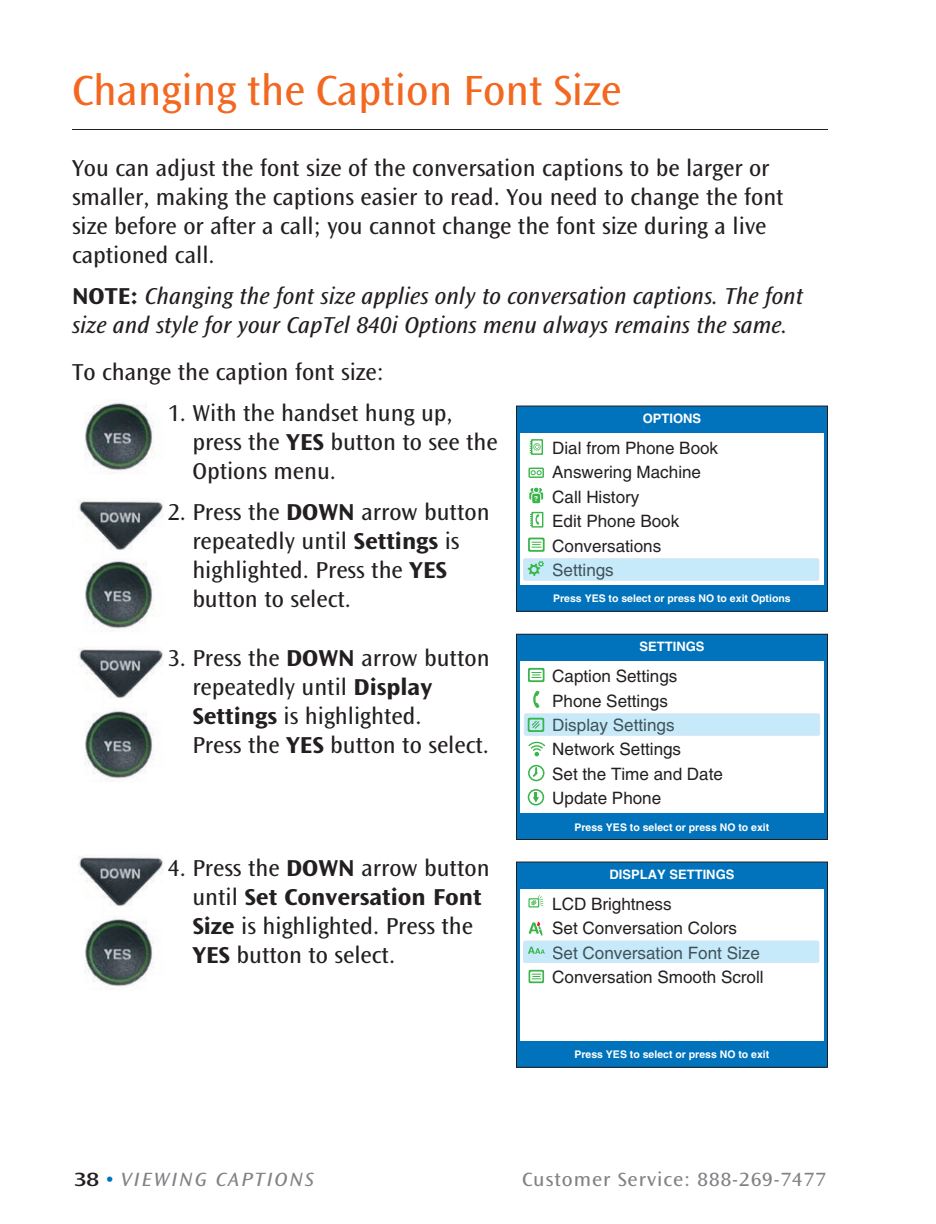
<style>
.page{position:relative;width:936px;height:1224px;background:#fff}
.page>*{position:absolute;margin:0;border:0;box-sizing:border-box;transform-origin:0 0}
.t1{font:44px "Ocean Sans MM 403 475";color:#f36821}
.t2{font:24px/29px "Ocean Sans MM 403 475";color:#231f20}
.t3{font:24px/29px "Ocean Sans MM It 403 475";color:#231f20}
.t4{font:24px "Ocean Sans MM 648 572";letter-spacing:.06em;color:#231f20}
.t5{font:20px "Ocean Sans MM 403 572";letter-spacing:.05em;color:#808285}
.t6{font:20px "Ocean Sans MM It 403 572";letter-spacing:.1em;color:#808285}
.t7{font:17px/24.4px "Helvetica";color:#231f20}
.t8{font:700 13px "Helvetica";color:#fff}
.t9{font:700 10.4px "Helvetica";color:#fff}
.t10{font:700 6.8px "Helvetica Rounded";color:#fff}
.s1{font-family:"Ocean Sans MM 648 572"}
.s2{font-family:"Ocean Sans MM 403 475"}
.s3{font-family:"Ocean Sans MM 512 800";color:#231f20}
.s4{font-family:"Ocean Sans MM 512 800";color:#0073bc}
</style>
<div class="page">
<hr style="left:72px;top:129px;width:756px;height:1px;background:#231f20">
<img style="left:85px;top:402px;width:69px;height:72px">
<img style="left:85px;top:560px;width:69px;height:72px">
<img style="left:85px;top:710px;width:69px;height:72px">
<svg style="left:78px;top:499px;width:85px;height:52px"></svg>
<svg style="left:78px;top:647px;width:85px;height:52px"></svg>
<img style="left:85px;top:918px;width:69px;height:72px">
<svg style="left:78px;top:855px;width:85px;height:52px"></svg>
<svg style="left:516px;top:406px;width:312px;height:206px;background:#066fb2"></svg>
<div style="left:520px;top:433px;width:304px;height:151px;background:#fff"></div>
<div style="left:528px;top:468px;width:16px;height:10px;border:1px solid #3ab54a"></div>
<svg style="left:531px;top:470px;width:11px;height:5px"></svg>
<div style="left:531px;top:512px;width:12px;height:16px;border:1px solid #3ab54a"></div>
<svg style="left:530px;top:514px;width:9px;height:12px"></svg>
<div style="left:531px;top:439px;width:12px;height:16px;border:1px solid #3ab54a"></div>
<svg style="left:530px;top:441px;width:11px;height:12px"></svg>
<svg style="left:537px;top:492px;width:6px;height:8px"></svg>
<svg style="left:529px;top:492px;width:7px;height:8px"></svg>
<div style="left:532px;top:493px;width:9px;height:11px;background:#3ab54a;border-radius:2px"></div>
<div style="left:532px;top:493px;width:9px;height:11px;border:1px solid #fff;border-radius:2px"></div>
<svg style="left:531px;top:487px;width:11px;height:6px"></svg>
<svg style="left:523px;top:558px;width:296px;height:23px;background:#c6e9f7"></svg>
<svg style="left:528px;top:538px;width:17px;height:14px"></svg>
<svg style="left:516px;top:634px;width:312px;height:206px;background:#026cb0"></svg>
<div style="left:520px;top:661px;width:304px;height:152px;background:#fff"></div>
<svg style="left:528px;top:742px;width:17px;height:14px"></svg>
<svg style="left:528px;top:668px;width:17px;height:14px"></svg>
<svg style="left:524px;top:691px;width:296px;height:45px"></svg>
<svg style="left:528px;top:765px;width:17px;height:16px"></svg>
<svg style="left:528px;top:789px;width:16px;height:16px"></svg>
<svg style="left:516px;top:862px;width:312px;height:206px;background:#066fb2"></svg>
<div style="left:520px;top:889px;width:304px;height:151px;background:#fff"></div>
<svg style="left:529px;top:970px;width:15px;height:13px"></svg>
<svg style="left:528px;top:895px;width:15px;height:12px"></svg>
<svg style="left:523px;top:921px;width:296px;height:42px"></svg>
<h1 class="t1" style="left:72px;top:66px;width:551px">Changing the Caption Font Size</h1>
<p class="t2" style="left:72px;top:154px;width:713px">You can adjust the font size of the conversation captions to be larger or smaller, making the captions easier to read. You need to change the font size before or after a call; you cannot change the font size during a live captioned call.</p>
<p class="t3" style="left:72px;top:282px;width:733px"><span class="s1">NOTE:</span> Changing the font size applies only to conversation captions. The font size and style for your CapTel 840i Options menu always remains the same.</p>
<p class="t2" style="left:72px;top:358px;width:313px">To change the caption font size:</p>
<p class="t2" style="left:192px;top:399px;width:307px;text-indent:-24px">1. With the handset hung up, press the <span class="s1">YES</span> button to see the<br>Options menu.</p>
<p class="t2" style="left:192px;top:498px;width:299px;text-indent:-24px">2. Press the <span class="s1">DOWN</span> arrow button repeatedly until <span class="s1">Settings</span> is highlighted. Press the <span class="s1">YES </span>button to select.</p>
<p class="t8" style="left:643px;top:410px;width:60px">OPTIONS</p>
<p class="t7" style="left:552px;top:436px;width:167px">Dial from Phone Book<br>Answering Machine<br>Call History<br>Edit Phone Book<br>Conversations<br>Settings</p>
<p class="t9" style="left:553px;top:592px;width:239px">Press YES to select or press NO to exit Options</p>
<p class="t10" style="left:534px;top:494px;width:5px">?</p>
<p class="t2" style="left:192px;top:644px;width:299px;text-indent:-24px">3. Press the <span class="s1">DOWN</span> arrow button repeatedly until <span class="s1">Display<br>Settings</span> is highlighted.<br>Press the <span class="s1">YES</span> button to select.</p>
<p class="t2" style="left:168px;top:854px;width:323px">4. Press the <span class="s1">DOWN</span> arrow button</p>
<p class="t4" style="left:192px;top:884px;width:290px"><span class="s2">until</span> Set Conversation Font</p>
<p class="t2" style="left:192px;top:912px;width:282px"><span class="s1">Size</span> is highlighted. Press the<br><span class="s1">YES</span> button to select.</p>
<p class="t8" style="left:639px;top:639px;width:67px">SETTINGS</p>
<p class="t7" style="left:552px;top:664px;width:172px">Caption Settings<br>Phone Settings<br>Display Settings<br>Network Settings<br>Set the Time and Date<br>Update Phone</p>
<p class="t9" style="left:574px;top:821px;width:196px">Press YES to select or press NO to exit</p>
<p class="t8" style="left:610px;top:866px;width:126px">DISPLAY SETTINGS</p>
<p class="t7" style="left:552px;top:892px;width:213px">LCD Brightness<br>Set Conversation Colors<br>Set Conversation Font Size<br>Conversation Smooth Scroll</p>
<p class="t9" style="left:574px;top:1048px;width:196px">Press YES to select or press NO to exit</p>
<p class="t6" style="left:74px;top:1168px;width:241px"><span class="s3">38</span> <span class="s4">•</span> VIEWING CAPTIONS</p>
<p class="t5" style="left:522px;top:1168px;width:305px">Customer Service: 888-269-7477</p>
</div>
